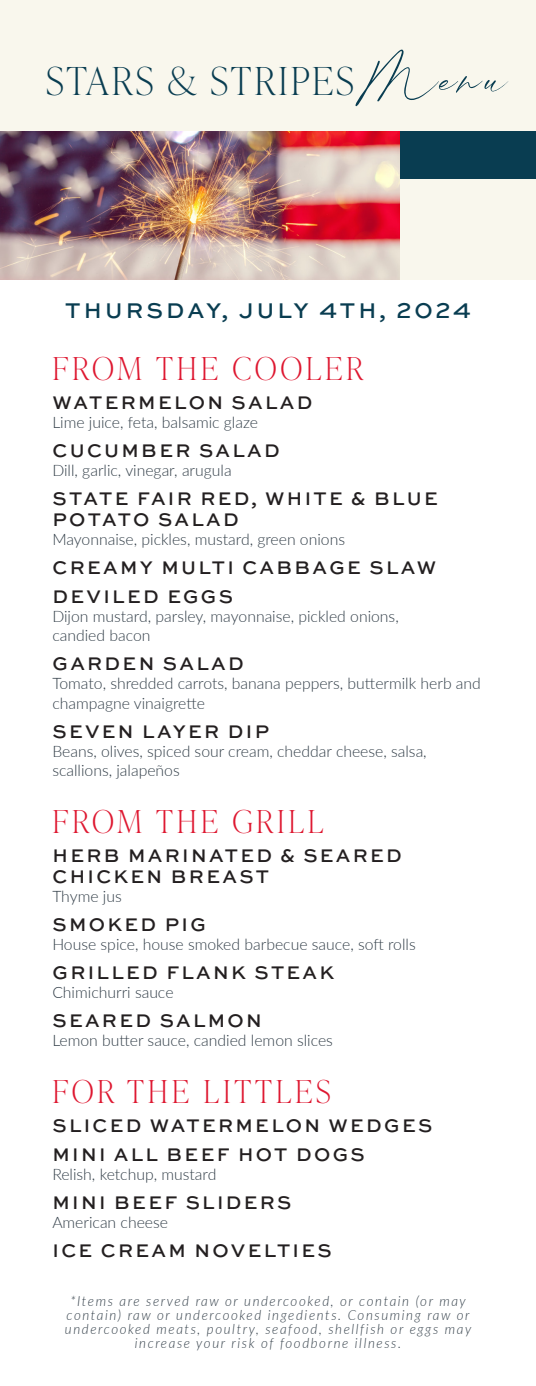
<style>
.page{position:relative;width:536px;height:1386px;background:#fff}
.page>*{position:absolute;margin:0;border:0;box-sizing:border-box;transform-origin:0 0}
.t1{font:57.05px "Felicity";color:#093d51}
.t2{font:100 38.5px "Ivy Presto Display";letter-spacing:.08em;color:#093d51}
.t3{font:100 31.5px "Ivy Presto Display";letter-spacing:.12em;color:#de1730}
.t4{font:500 22.4px "Sweet Sans Pro";letter-spacing:.14em;color:#093d51}
.t5{font:500 19.25px/21px "Sweet Sans Pro";letter-spacing:.12em;color:#231f20}
.t6{font:300 15.75px/19.2px "Lato";color:#323e48}
.t7{font:italic 300 14px/14px "Lato";letter-spacing:.12em;color:#323e48;text-align:center;scale:.95 1}
</style>
<div class="page">
<div style="left:0;top:0;width:536px;height:280px;background:#f9f7ed"></div>
<div style="left:0;top:131px;width:536px;height:47px;background:#093d51"></div>
<img style="left:0;top:131px;width:399px;height:149px">
<p class="t1" style="left:371px;top:36px;width:136px">Menu</p>
<p class="t2" style="left:46px;top:54px;width:309px">STARS &amp; STRIPES</p>
<p class="t4" style="left:65px;top:294px;width:407px">THURSDAY, JULY 4TH, 2024</p>
<p class="t3" style="left:52px;top:346px;width:312px">FROM THE COOLER</p>
<p class="t5" style="left:52px;top:391px;width:261px">WATERMELON SALAD</p>
<p class="t6" style="left:52px;top:412px;width:207px">Lime juice, feta, balsamic glaze</p>
<p class="t5" style="left:52px;top:439px;width:229px">CUCUMBER SALAD</p>
<p class="t6" style="left:52px;top:460px;width:181px">Dill, garlic, vinegar, arugula</p>
<p class="t5" style="left:52px;top:487px;width:386px">STATE FAIR RED, WHITE &amp; BLUE<br>POTATO SALAD</p>
<p class="t6" style="left:52px;top:529px;width:294px">Mayonnaise, pickles, mustard, green onions</p>
<p class="t5" style="left:52px;top:556px;width:385px">CREAMY MULTI CABBAGE SLAW</p>
<p class="t5" style="left:52px;top:585px;width:182px">DEVILED EGGS</p>
<p class="t6" style="left:52px;top:606px;width:348px">Dijon mustard, parsley, mayonnaise, pickled onions, candied bacon</p>
<p class="t5" style="left:52px;top:652px;width:193px">GARDEN SALAD</p>
<p class="t6" style="left:52px;top:674px;width:430px">Tomato, shredded carrots, banana peppers, buttermilk herb and champagne vinaigrette</p>
<p class="t5" style="left:52px;top:720px;width:218px">SEVEN LAYER DIP</p>
<p class="t6" style="left:52px;top:741px;width:376px">Beans, olives, spiced sour cream, cheddar cheese, salsa, scallions, jalapeños</p>
<p class="t3" style="left:52px;top:799px;width:273px">FROM THE GRILL</p>
<p class="t5" style="left:52px;top:844px;width:351px">HERB MARINATED &amp; SEARED<br>CHICKEN BREAST</p>
<p class="t6" style="left:52px;top:886px;width:71px">Thyme jus</p>
<p class="t5" style="left:52px;top:913px;width:155px">SMOKED PIG</p>
<p class="t6" style="left:52px;top:934px;width:365px">House spice, house smoked barbecue sauce, soft rolls</p>
<p class="t5" style="left:52px;top:961px;width:283px">GRILLED FLANK STEAK</p>
<p class="t6" style="left:52px;top:982px;width:123px">Chimichurri sauce</p>
<p class="t5" style="left:52px;top:1009px;width:211px">SEARED SALMON</p>
<p class="t6" style="left:52px;top:1031px;width:282px">Lemon butter sauce, candied lemon slices</p>
<p class="t3" style="left:52px;top:1069px;width:280px">FOR THE LITTLES</p>
<p class="t5" style="left:52px;top:1114px;width:381px">SLICED WATERMELON WEDGES</p>
<p class="t5" style="left:52px;top:1143px;width:313px">MINI ALL BEEF HOT DOGS</p>
<p class="t6" style="left:52px;top:1164px;width:165px">Relish, ketchup, mustard</p>
<p class="t5" style="left:52px;top:1191px;width:240px">MINI BEEF SLIDERS</p>
<p class="t6" style="left:52px;top:1213px;width:117px">American cheese</p>
<p class="t5" style="left:52px;top:1239px;width:280px">ICE CREAM NOVELTIES</p>
<p class="t7" style="left:65px;top:1293px;width:429px">*Items are served raw or undercooked, or contain (or may contain) raw or undercooked ingedients. Consuming raw or undercooked meats, poultry, seafood, shellfish or eggs may increase your risk of foodborne illness.</p>
</div>
